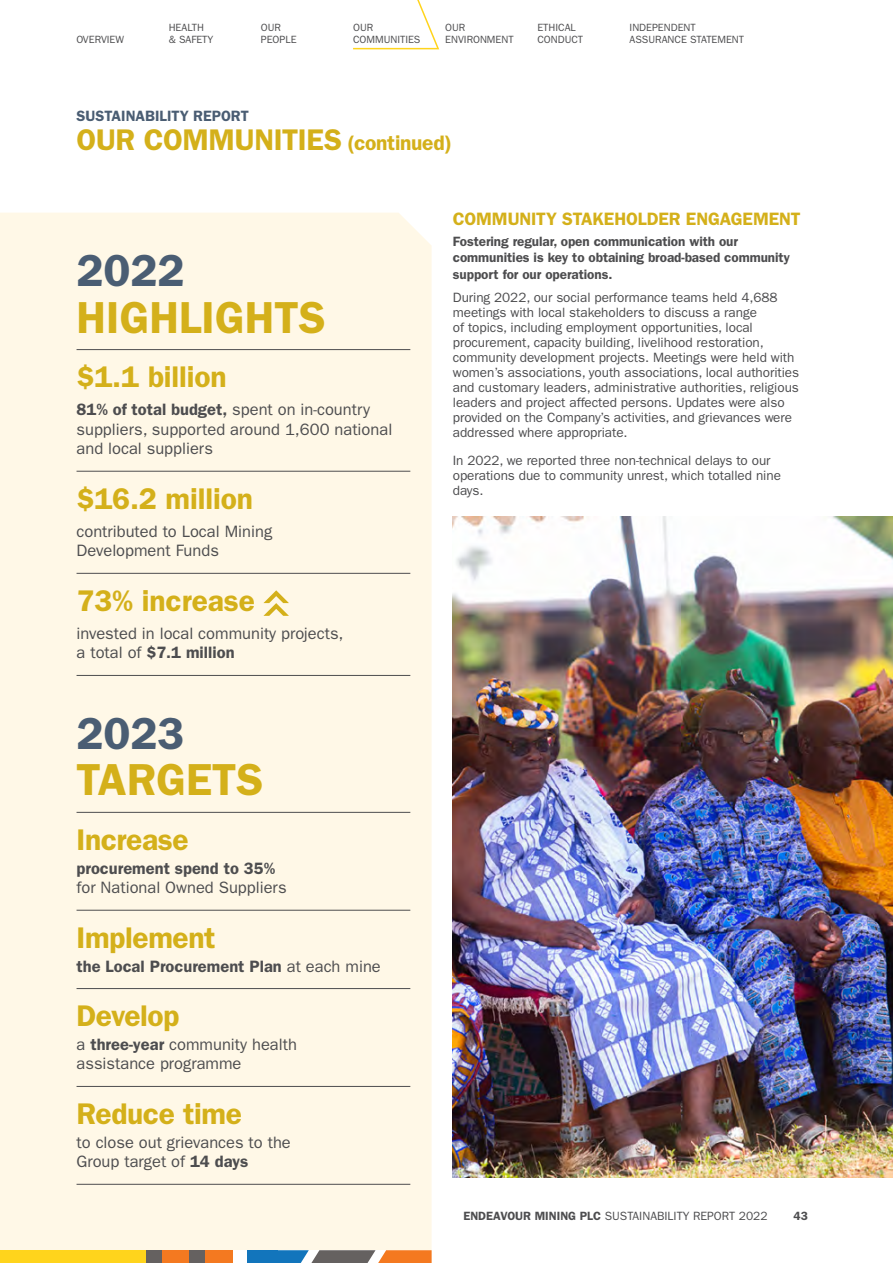
<style>
.page{position:relative;width:893px;height:1263px;background:#fff}
.page>*{position:absolute;margin:0;border:0;box-sizing:border-box;transform-origin:0 0}
.t1{font:600 45px/46.5px "ITC Franklin Gothic Std";color:#d4b01a}
.HEADING_1{font:600 30px "ITC Franklin Gothic Std";letter-spacing:-.015em;color:#d4b01a}
.BODY_TEXT-Medium{font:600 30px "ITC Franklin Gothic Std";letter-spacing:-.005em;color:#d4b01a}
.HEADING_2{font:600 18px "ITC Franklin Gothic Std";letter-spacing:-.005em;color:#d4b01a}
.t2{font:16.5px/19.5px "ITC Franklin Gothic Std";color:#4d4d4f}
.t3{font:600 16.5px "ITC Franklin Gothic Std";color:#4d4d4f}
.t4{font:600 15px "ITC Franklin Gothic Std";color:#4a5d73}
.BODY_TEXT-Book{font:13.5px/15px "ITC Franklin Gothic Std";letter-spacing:-.005em;color:#4d4d4f}
.BODY_TEXT-Bold{font:600 13.5px/16.5px "ITC Franklin Gothic Std";letter-spacing:-.005em;color:#4d4d4f}
.t5{font:12px "ITC Franklin Gothic Std";color:#4d4d4f}
.t6{font:600 12px "ITC Franklin Gothic Std";color:#4d4d4f}
.t7{font:10.5px/12px "ITC Franklin Gothic Std";color:#4d4d4f}
.s1{font-size:21px}
.s2{color:#4a5d73}
.s3{font-weight:600}
.s4{font-weight:400}
</style>
<div class="page">
<div style="left:0;top:213px;width:432px;height:1037px;background:#fff8e7"></div>
<div style="left:0;top:1250px;width:147px;height:13px;background:#ffd41c"></div>
<div style="left:204px;top:1250px;width:28px;height:13px;background:#f47920"></div>
<div style="left:162px;top:1250px;width:28px;height:13px;background:#f47920"></div>
<div style="left:189px;top:1250px;width:15px;height:13px;background:#656160"></div>
<div style="left:146px;top:1250px;width:16px;height:13px;background:#656160"></div>
<svg style="left:278px;top:1250px;width:154px;height:13px;background:#9b8474"></svg>
<div style="left:247px;top:1250px;width:31px;height:13px;background:#1275bc"></div>
<hr style="left:77px;top:349px;width:333px;height:1px;background:#4d4d4f">
<hr style="left:77px;top:471px;width:333px;height:1px;background:#4d4d4f">
<hr style="left:77px;top:573px;width:333px;height:1px;background:#4d4d4f">
<hr style="left:77px;top:812px;width:333px;height:1px;background:#4d4d4f">
<hr style="left:77px;top:910px;width:333px;height:1px;background:#4d4d4f">
<hr style="left:77px;top:988px;width:333px;height:1px;background:#4d4d4f">
<hr style="left:77px;top:1086px;width:333px;height:1px;background:#4d4d4f">
<hr style="left:77px;top:1184px;width:333px;height:1px;background:#4d4d4f">
<hr style="left:77px;top:675px;width:333px;height:1px;background:#4d4d4f">
<svg style="left:263px;top:590px;width:26px;height:26px"></svg>
<img style="left:453px;top:516px;width:440px;height:662px">
<svg style="left:353px;top:0;width:87px;height:50px"></svg>
<p class="t7" style="left:77px;top:33px;width:49px">OVERVIEW</p>
<p class="t7" style="left:169px;top:21px;width:46px">HEALTH &amp; SAFETY</p>
<p class="t7" style="left:261px;top:21px;width:37px">OUR<br>PEOPLE</p>
<p class="t7" style="left:353px;top:21px;width:69px">OUR<br>COMMUNITIES</p>
<p class="t7" style="left:445px;top:21px;width:70px">OUR<br>ENVIRONMENT</p>
<p class="t7" style="left:537px;top:21px;width:47px">ETHICAL<br>CONDUCT</p>
<p class="t7" style="left:630px;top:21px;width:116px">INDEPENDENT<br>ASSURANCE STATEMENT</p>
<p class="t4" style="left:77px;top:107px;width:174px">SUSTAINABILITY REPORT</p>
<p class="HEADING_1" style="left:77px;top:122px;width:377px">OUR COMMUNITIES <span class="s1">(continued)</span></p>
<p class="t1" style="left:77px;top:247px;width:251px"><span class="s2">2022<br></span>HIGHLIGHTS</p>
<p class="BODY_TEXT-Medium" style="left:77px;top:359px;width:152px">$1.1 billion</p>
<p class="t2" style="left:77px;top:400px;width:317px"><span class="s3">81% of total budget,</span> spent on in-country suppliers, supported around 1,600 national and local suppliers</p>
<p class="BODY_TEXT-Medium" style="left:77px;top:481px;width:178px">$16.2 million</p>
<p class="t2" style="left:77px;top:522px;width:197px">contributed to Local Mining<br>Development Funds</p>
<p class="BODY_TEXT-Medium" style="left:77px;top:583px;width:180px">73% increase</p>
<p class="t2" style="left:77px;top:624px;width:268px">invested in local community projects, a total of <span class="s3">$7.1 million</span></p>
<p class="t1" style="left:77px;top:710px;width:188px"><span class="s2">2023<br></span>TARGETS</p>
<p class="HEADING_1" style="left:77px;top:822px;width:114px">Increase</p>
<p class="t2" style="left:77px;top:858px;width:212px"><span class="s3">procurement spend to 35% </span>for National Owned Suppliers</p>
<p class="HEADING_1" style="left:77px;top:920px;width:141px">Implement</p>
<p class="t3" style="left:77px;top:956px;width:306px">the Local Procurement Plan <span class="s4">at each mine</span></p>
<p class="HEADING_1" style="left:77px;top:998px;width:104px">Develop</p>
<p class="t2" style="left:77px;top:1035px;width:222px">a <span class="s3">three-year</span> community health assistance programme</p>
<p class="HEADING_1" style="left:77px;top:1096px;width:167px">Reduce time</p>
<p class="t2" style="left:77px;top:1132px;width:216px">to close out grievances to the<br>Group target of <span class="s3">14 days</span></p>
<p class="HEADING_2" style="left:453px;top:208px;width:349px">COMMUNITY STAKEHOLDER ENGAGEMENT</p>
<p class="BODY_TEXT-Bold" style="left:453px;top:233px;width:339px">Fostering regular, open communication with our communities is key to obtaining broad-based community support for our operations.</p>
<p class="BODY_TEXT-Book" style="left:453px;top:290px;width:348px">During 2022, our social performance teams held 4,688 meetings with local stakeholders to discuss a range<br>of topics, including employment opportunities, local procurement, capacity building, livelihood restoration, community development projects. Meetings were held with women’s associations, youth associations, local authorities and customary leaders, administrative authorities, religious leaders and project affected persons. Updates were also provided on the Company’s activities, and grievances were addressed where appropriate.</p>
<p class="BODY_TEXT-Book" style="left:453px;top:453px;width:330px">In 2022, we reported three non-technical delays to our operations due to community unrest, which totalled nine days.</p>
<p class="t5" style="left:463px;top:1209px;width:306px"><span class="s3">ENDEAVOUR MINING PLC</span> SUSTAINABILITY REPORT 2022</p>
<p class="t6" style="left:793px;top:1209px;width:16px">43</p>
</div>
